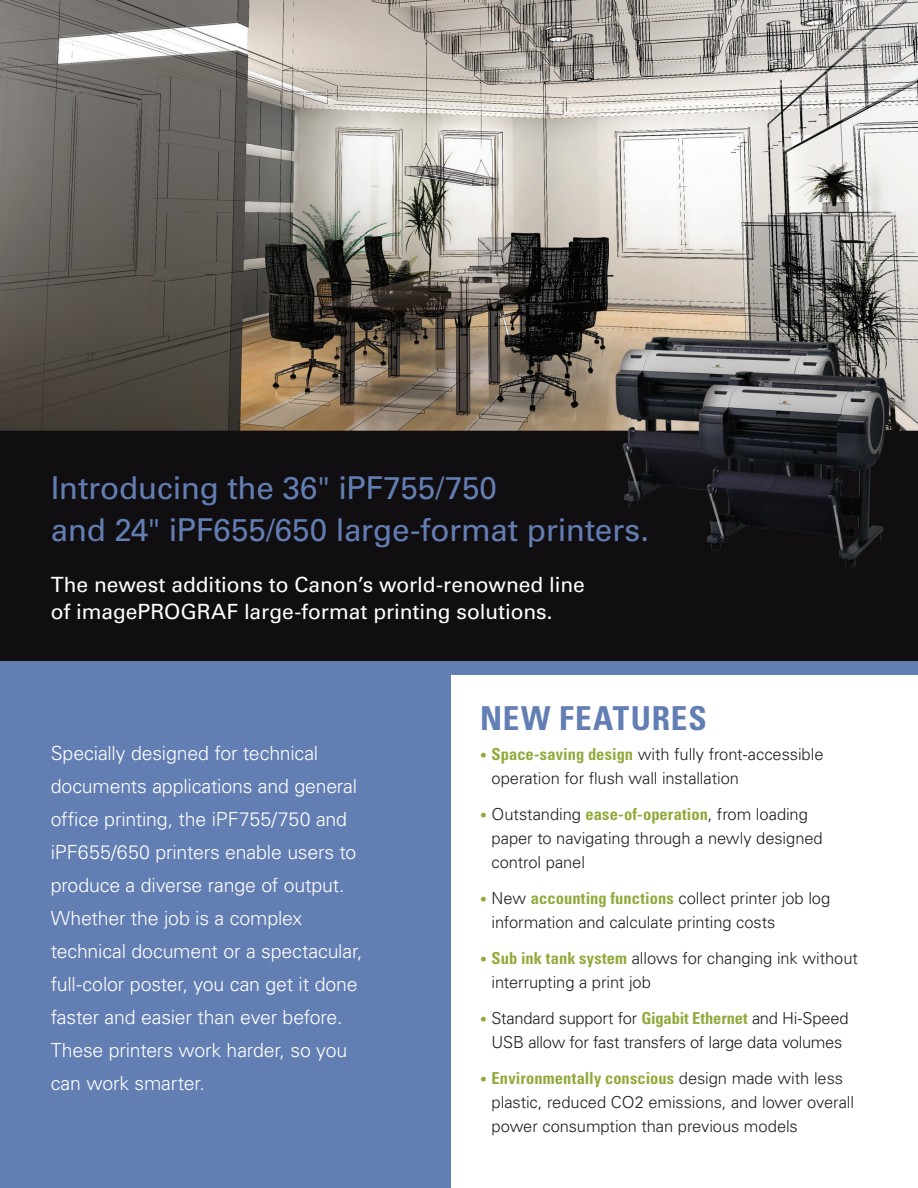
<style>
.page{position:relative;width:918px;height:1188px;background:#fff}
.page>*{position:absolute;margin:0;border:0;box-sizing:border-box;transform-origin:0 0}
.t1{font:700 condensed 33px "Univers";letter-spacing:.03em;color:#627eb3}
.big_intro{font:31.5px "Univers";letter-spacing:-.01em;color:#627eb3}
.big_intro-2{font:21px/27px "Univers";letter-spacing:-.005em;color:#fff}
.intro_paragraph{font:300 19.5px/33px "Univers";letter-spacing:-.01em;color:#fff}
.intro_paragraph-2{font:300 16.5px/24px "Univers";letter-spacing:-.005em;color:#231f20}
.s1{font-size:13.5px;color:#91aa3c}
.s2{font-weight:700;font-stretch:condensed;color:#91aa3c}
</style>
<div class="page">
<img style="left:0;top:0;width:918px;height:662px">
<div style="left:0;top:672px;width:450px;height:516px;background:#627eb3"></div>
<div style="left:0;top:662px;width:918px;height:13px;background:#627eb3"></div>
<p class="big_intro" style="left:51px;top:469px;width:448px">Introducing the 36" iPF755/750</p>
<p class="big_intro" style="left:51px;top:511px;width:600px">and 24" iPF655/650 large-format printers.</p>
<p class="big_intro-2" style="left:51px;top:571px;width:536px">The newest additions to Canon’s world-renowned line of imagePROGRAF large-format printing solutions.</p>
<p class="intro_paragraph" style="left:51px;top:737px;width:313px">Specially designed for technical documents applications and general office printing, the iPF755/750 and iPF655/650 printers enable users to produce a diverse range of output.<br>Whether the job is a complex technical document or a spectacular, full-color poster, you can get it done faster and easier than ever before.<br>These printers work harder, so you can work smarter.</p>
<p class="t1" style="left:480px;top:698px;width:228px">NEW FEATURES</p>
<p class="intro_paragraph-2" style="left:492px;top:742px;width:333px;text-indent:-11px"><span class="s1">•</span> <span class="s2">Space-saving design</span> with fully front-accessible operation for flush wall installation</p>
<p class="intro_paragraph-2" style="left:492px;top:802px;width:333px;text-indent:-11px"><span class="s1">•</span> Outstanding <span class="s2">ease-of-operation</span>, from loading paper to navigating through a newly designed control panel</p>
<p class="intro_paragraph-2" style="left:492px;top:886px;width:340px;text-indent:-11px"><span class="s1">•</span> New <span class="s2">accounting functions</span> collect printer job log information and calculate printing costs</p>
<p class="intro_paragraph-2" style="left:492px;top:946px;width:368px;text-indent:-11px"><span class="s1">•</span> <span class="s2">Sub ink tank system</span> allows for changing ink without interrupting a print job</p>
<p class="intro_paragraph-2" style="left:480px;top:1006px;width:370px;text-align:center"><span class="s1">•</span> Standard support for <span class="s2">Gigabit Ethernet</span> and Hi-Speed<br>USB allow for fast transfers of large data volumes</p>
<p class="intro_paragraph-2" style="left:492px;top:1066px;width:364px;text-indent:-11px"><span class="s1">•</span> <span class="s2">Environmentally conscious</span> design made with less plastic, reduced CO2 emissions, and lower overall power consumption than previous models</p>
</div>
